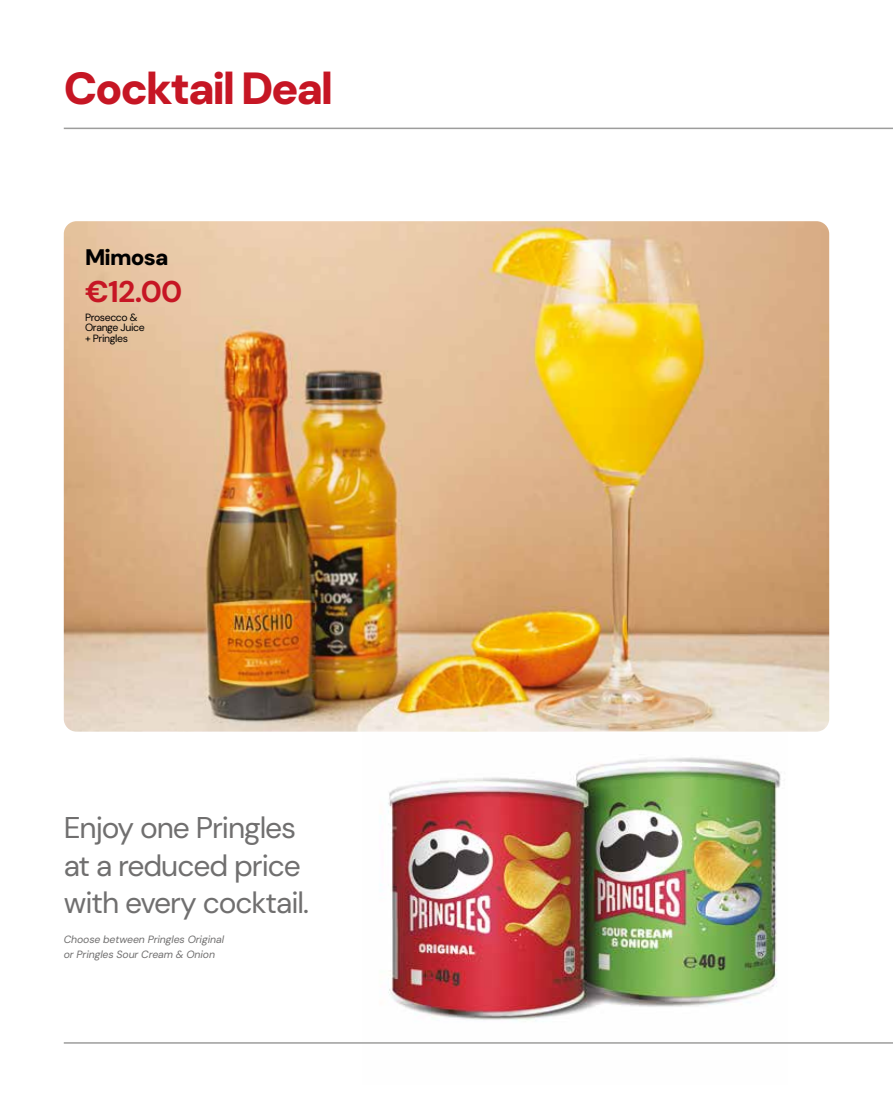
<style>
.page{position:relative;width:893px;height:1106px;background:#fff}
.page>*{position:absolute;margin:0;border:0;box-sizing:border-box;transform-origin:0 0}
.t1{font:900 45px "DM Sans 24 pt";letter-spacing:-.05em;color:#c61624}
.t2{font:30px/37.5px "DM Sans 24 pt";letter-spacing:-.035em;color:#706f6f}
.t3{font:700 30px "DM Sans 18 pt";color:#c61624}
.t4{font:900 22.5px "DM Sans 24 pt";letter-spacing:-.035em;color:#000}
.t5{font:italic 10.5px/15px "DM Sans 18 pt";letter-spacing:-.01em;color:#706f6f}
.t6{font:10.5px/10.5px "DM Sans 24 pt";letter-spacing:-.035em;color:#000}
</style>
<div class="page">
<img style="left:363px;top:731px;width:425px;height:313px">
<img style="left:64px;top:221px;width:765px;height:510px">
<hr style="left:64px;top:1042px;width:829px;height:1px;background:#9d9d9c">
<hr style="left:64px;top:128px;width:829px;height:1px;background:#9d9d9c">
<h1 class="t1" style="left:64px;top:60px;width:271px">Cocktail Deal</h1>
<h3 class="t4" style="left:85px;top:242px;width:85px">Mimosa</h3>
<h2 class="t3" style="left:85px;top:273px;width:99px">€12.00</h2>
<p class="t6" style="left:85px;top:312px;width:61px">Prosecco &amp;<br>Orange Juice + Pringles</p>
<h2 class="t2" style="left:64px;top:808px;width:247px">Enjoy one Pringles at a reduced price with every cocktail.</h2>
<p class="t5" style="left:64px;top:931px;width:162px">Choose between Pringles Original or Pringles Sour Cream &amp; Onion</p>
</div>
